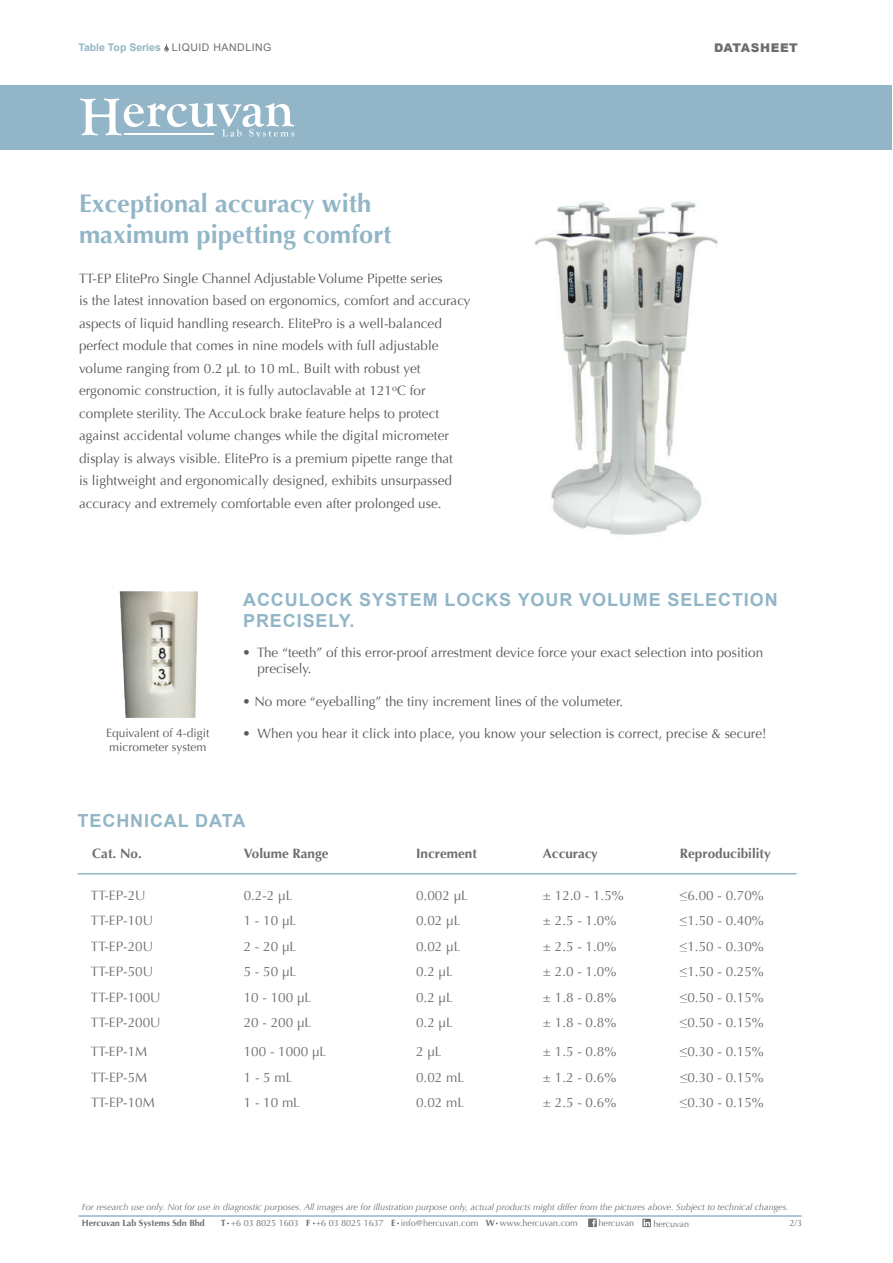
<style>
.page{position:relative;width:893px;height:1263px;background:#fff}
.page>*{position:absolute;margin:0;border:0;box-sizing:border-box;transform-origin:0 0}
.t1{font:700 25.5px/30.6px "Optima";color:#92b6c7}
.t2{font:700 18px/21.6px "Arial";letter-spacing:.05em;color:#92b6c7}
.t3{font:13.5px/22.5px "Optima";color:#57585a}
.t4{font:13.5px/25.5px "Optima";color:#6c6d70}
.t5{font:700 13.5px "Optima";color:#6c6d70}
.t6{font:12px/13.8px "Optima";color:#57585a}
.t7{font:900 12px "Arial";letter-spacing:.05em;color:#6c6d70}
.t8{font:700 10.5px "Arial";color:#92b6c7}
.t9{font:italic 9px "Optima";color:#6c6d70}
.t10{font:9px "Optima";color:#6c6d70}
.t11{font:700 9px "Optima";color:#6c6d70}
.s1{font-weight:400;color:#6c6d70}
.s2{font-weight:700}
</style>
<div class="page">
<div style="left:0;top:85px;width:891px;height:65px;background:#92b6c7"></div>
<svg style="left:80px;top:99px;width:214px;height:39px"></svg>
<hr style="left:125px;top:133px;width:89px;height:2px;background:#fff">
<svg style="left:164px;top:43px;width:5px;height:9px"></svg>
<hr style="left:78px;top:873px;width:719px;height:1px;background:#92b6c7">
<svg style="left:588px;top:1218px;width:9px;height:9px"></svg>
<hr style="left:78px;top:1215px;width:724px;height:2px;background:#92b6c7">
<svg style="left:642px;top:1219px;width:9px;height:8px"></svg>
<img style="left:119px;top:591px;width:79px;height:127px">
<img style="left:535px;top:201px;width:183px;height:334px">
<p class="t8" style="left:78px;top:41px;width:194px">Table Top Series <span class="s1">LIQUID HANDLING</span></p>
<h1 class="t1" style="left:79px;top:188px;width:314px">Exceptional accuracy with maximum pipetting comfort</h1>
<p class="t3" style="left:79px;top:267px;width:393px">TT-EP ElitePro Single Channel Adjustable Volume Pipette series<br>is the latest innovation based on ergonomics, comfort and accuracy aspects of liquid handling research. ElitePro is a well-balanced perfect module that comes in nine models with full adjustable volume ranging from 0.2 µL to 10 mL. Built with robust yet ergonomic construction, it is fully autoclavable at 121<sup>o</sup>C for complete sterility. The AccuLock brake feature helps to protect against accidental volume changes while the digital micrometer display is always visible. ElitePro is a premium pipette range that<br>is lightweight and ergonomically designed, exhibits unsurpassed accuracy and extremely comfortable even after prolonged use.</p>
<p class="t7" style="left:714px;top:39px;width:85px">DATASHEET</p>
<p class="t6" style="left:106px;top:726px;width:105px">Equivalent of 4-digit micrometer system</p>
<h2 class="t2" style="left:243px;top:589px;width:536px">ACCULOCK SYSTEM LOCKS YOUR VOLUME SELECTION<br>PRECISELY.</h2>
<p class="t3" style="left:257px;top:644px;width:507px;line-height:16.2px;text-indent:-15px">• The “teeth” of this error-proof arrestment device force your exact selection into position precisely.</p>
<p class="t3" style="left:242px;top:690px;width:382px">• No more “eyeballing” the tiny increment lines of the volumeter.</p>
<p class="t3" style="left:242px;top:722px;width:526px">• When you hear it click into place, you know your selection is correct, precise &amp; secure!</p>
<h2 class="t2" style="left:78px;top:810px;width:169px">TECHNICAL DATA</h2>
<p class="t5" style="left:92px;top:845px;width:51px">Cat. No.</p>
<p class="t5" style="left:244px;top:845px;width:86px">Volume Range</p>
<p class="t5" style="left:543px;top:845px;width:57px">Accuracy</p>
<p class="t5" style="left:680px;top:845px;width:92px">Reproducibility</p>
<p class="t4" style="left:91px;top:883px;width:56px">TT-EP-2U</p>
<p class="t4" style="left:244px;top:883px;width:50px">0.2-2 µL</p>
<p class="t4" style="left:543px;top:883px;width:82px">± 12.0 - 1.5%</p>
<p class="t4" style="left:91px;top:908px;width:64px">TT-EP-10U</p>
<p class="t4" style="left:244px;top:908px;width:54px">1 - 10 µL</p>
<p class="t4" style="left:543px;top:908px;width:75px">± 2.5 - 1.0%</p>
<p class="t4" style="left:680px;top:908px;width:85px">≤1.50 - 0.40%</p>
<p class="t5" style="left:416px;top:845px;width:62px">Increment</p>
<p class="t4" style="left:416px;top:883px;width:53px">0.002 µL<br>0.02 µL<br>0.02 µL<br>0.2 µL<br>0.2 µL<br>0.2 µL</p>
<p class="t4" style="left:416px;top:1039px;width:50px">2 µL<br>0.02 mL<br>0.02 mL</p>
<p class="t4" style="left:680px;top:883px;width:85px">≤6.00 - 0.70%</p>
<p class="t4" style="left:91px;top:934px;width:64px">TT-EP-20U</p>
<p class="t4" style="left:244px;top:934px;width:54px">2 - 20 µL</p>
<p class="t4" style="left:543px;top:934px;width:75px">± 2.5 - 1.0%</p>
<p class="t4" style="left:680px;top:934px;width:85px">≤1.50 - 0.30%</p>
<p class="t4" style="left:91px;top:959px;width:64px">TT-EP-50U</p>
<p class="t4" style="left:244px;top:959px;width:54px">5 - 50 µL</p>
<p class="t4" style="left:543px;top:959px;width:75px">± 2.0 - 1.0%</p>
<p class="t4" style="left:680px;top:959px;width:85px">≤1.50 - 0.25%</p>
<p class="t4" style="left:91px;top:985px;width:71px">TT-EP-100U</p>
<p class="t4" style="left:244px;top:985px;width:69px">10 - 100 µL</p>
<p class="t4" style="left:543px;top:985px;width:75px">± 1.8 - 0.8%</p>
<p class="t4" style="left:680px;top:985px;width:85px">≤0.50 - 0.15%</p>
<p class="t4" style="left:91px;top:1010px;width:71px">TT-EP-200U</p>
<p class="t4" style="left:244px;top:1010px;width:69px">20 - 200 µL</p>
<p class="t4" style="left:543px;top:1010px;width:75px">± 1.8 - 0.8%</p>
<p class="t4" style="left:680px;top:1010px;width:85px">≤0.50 - 0.15%</p>
<p class="t4" style="left:91px;top:1039px;width:58px">TT-EP-1M</p>
<p class="t4" style="left:244px;top:1039px;width:84px">100 - 1000 µL</p>
<p class="t4" style="left:543px;top:1039px;width:75px">± 1.5 - 0.8%</p>
<p class="t4" style="left:680px;top:1039px;width:85px">≤0.30 - 0.15%</p>
<p class="t4" style="left:91px;top:1065px;width:58px">TT-EP-5M</p>
<p class="t4" style="left:244px;top:1065px;width:50px">1 - 5 mL</p>
<p class="t4" style="left:543px;top:1065px;width:75px">± 1.2 - 0.6%</p>
<p class="t4" style="left:680px;top:1065px;width:85px">≤0.30 - 0.15%</p>
<p class="t4" style="left:91px;top:1090px;width:65px">TT-EP-10M</p>
<p class="t4" style="left:244px;top:1090px;width:58px">1 - 10 mL</p>
<p class="t4" style="left:543px;top:1090px;width:75px">± 2.5 - 0.6%</p>
<p class="t4" style="left:680px;top:1090px;width:85px">≤0.30 - 0.15%</p>
<p class="t9" style="left:82px;top:1201px;width:708px">For research use only. Not for use in diagnostic purposes. All images are for illustration purpose only, actual products might differ from the pictures above. Subject to technical changes.</p>
<p class="t11" style="left:82px;top:1217px;width:125px">Hercuvan Lab Systems Sdn Bhd</p>
<p class="t10" style="left:221px;top:1218px;width:358px"><span class="s2">T</span> +6 03 8025 1603 <span class="s2">F</span> +6 03 8025 1637 <span class="s2">E</span> info@hercuvan.com <span class="s2">W</span> www.hercuvan.com</p>
<p class="t10" style="left:599px;top:1218px;width:37px">hercuvan</p>
<p class="t10" style="left:653px;top:1218px;width:37px">hercuvan</p>
<p class="t10" style="left:790px;top:1218px;width:14px">2/3</p>
</div>
